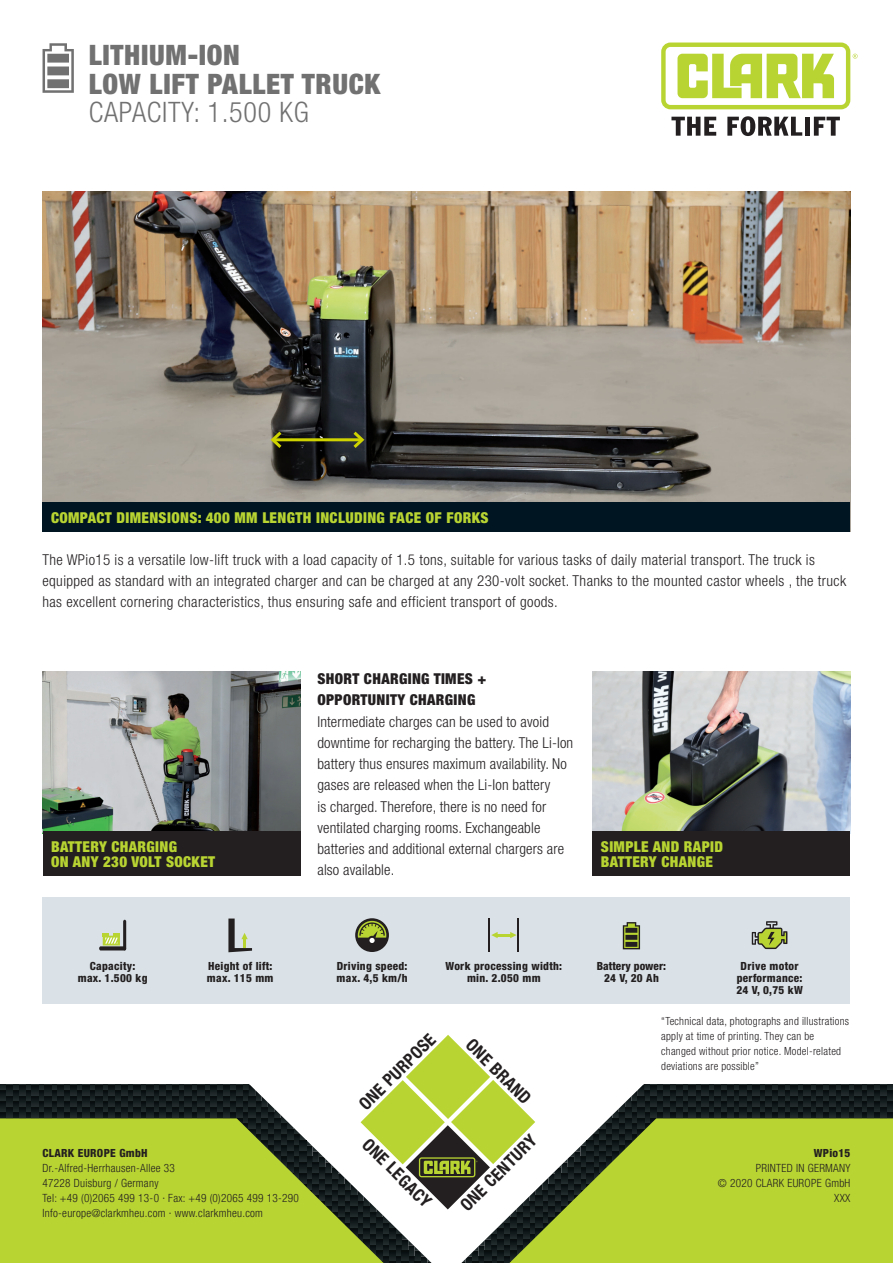
<style>
.page{position:relative;width:893px;height:1263px;background:#fff}
.page>*{position:absolute;margin:0;border:0;box-sizing:border-box;transform-origin:0 0}
.t1{font:900 condensed 28.2px/28.2px "Helvetica Neue";letter-spacing:.025em;color:#727172}
.t2{font:300 condensed 28.2px "Helvetica Neue";letter-spacing:.025em;color:#727172}
.t3{font:700 condensed 17.25px "Helvetica Neue";color:#231f20}
.t4{font:300 condensed 15px/21.3px "Helvetica Neue";letter-spacing:.025em;color:#231f20}
.t5{font:900 condensed 15px/15px "Helvetica Neue";letter-spacing:.025em;color:#b8d432}
.t6{font:900 condensed 15px/21.3px "Helvetica Neue";letter-spacing:.025em;color:#231f20}
.t7{font:300 condensed 11.25px/14.9px "Helvetica Neue LT Pro";letter-spacing:.025em;color:#231f20}
.t8{font:800 condensed 11.25px/12px "Helvetica Neue";letter-spacing:.025em;color:#231f20;text-align:center}
.t9{font:300 condensed 11.25px/14.9px "Helvetica Neue";letter-spacing:.025em;color:#231f20}
.t10{font:800 condensed 11.25px/12px "Helvetica Neue";color:#231f20;text-align:center}
</style>
<div class="page">
<img style="left:43px;top:191px;width:807px;height:311px">
<img style="left:43px;top:672px;width:257px;height:159px">
<img style="left:592px;top:672px;width:258px;height:159px">
<div style="left:43px;top:897px;width:807px;height:106px;background:#dae2e7"></div>
<svg style="left:43px;top:43px;width:31px;height:50px"></svg>
<div style="left:43px;top:831px;width:257px;height:44px;background:#231f20"></div>
<div style="left:592px;top:831px;width:258px;height:44px;background:#231f20"></div>
<hr style="left:273px;top:438px;width:89px;height:3px;background:#cfd400">
<svg style="left:268px;top:428px;width:17px;height:23px"></svg>
<svg style="left:350px;top:428px;width:17px;height:23px"></svg>
<div style="left:43px;top:502px;width:807px;height:29px;background:#001522"></div>
<svg style="left:228px;top:918px;width:24px;height:34px"></svg>
<svg style="left:491px;top:932px;width:26px;height:6px"></svg>
<hr style="left:488px;top:918px;width:2px;height:34px;background:#231f20">
<hr style="left:517px;top:918px;width:2px;height:34px;background:#231f20">
<svg style="left:99px;top:946px;width:27px;height:4px"></svg>
<hr style="left:123px;top:920px;width:3px;height:30px;background:#231f20;border-radius:2px">
<svg style="left:103px;top:933px;width:17px;height:12px"></svg>
<svg style="left:355px;top:918px;width:34px;height:34px"></svg>
<svg style="left:623px;top:922px;width:17px;height:27px"></svg>
<svg style="left:752px;top:921px;width:35px;height:28px"></svg>
<svg style="left:0;top:1035px;width:893px;height:228px"></svg>
<svg style="left:661px;top:43px;width:197px;height:66px"></svg>
<svg style="left:671px;top:117px;width:45px;height:19px"></svg>
<svg style="left:727px;top:116px;width:75px;height:20px"></svg>
<div style="left:805px;top:117px;width:5px;height:19px;background:#231f20"></div>
<svg style="left:814px;top:117px;width:26px;height:19px"></svg>
<h1 class="t1" style="left:89px;top:41px;width:293px">LITHIUM-ION<br>LOW LIFT PALLET TRUCK</h1>
<h1 class="t2" style="left:89px;top:96px;width:222px">CAPACITY: 1.500 KG</h1>
<p class="t5" style="left:51px;top:510px;width:439px">COMPACT DIMENSIONS: 400 MM LENGTH INCLUDING FACE OF FORKS</p>
<p class="t4" style="left:43px;top:549px;width:805px">The WPio15 is a versatile low-lift truck with a load capacity of 1.5 tons, suitable for various tasks of daily material transport. The truck is equipped as standard with an integrated charger and can be charged at any 230-volt socket. Thanks to the mounted castor wheels , the truck has excellent cornering characteristics, thus ensuring safe and efficient transport of goods.</p>
<p class="t6" style="left:317px;top:668px;width:171px">SHORT CHARGING TIMES +<br>OPPORTUNITY CHARGING</p>
<p class="t4" style="left:317px;top:710px;width:257px">Intermediate charges can be used to avoid downtime for recharging the battery. The Li-Ion battery thus ensures maximum availability. No gases are released when the Li-Ion battery<br>is charged. Therefore, there is no need for ventilated charging rooms. Exchangeable batteries and additional external chargers are also available.</p>
<p class="t5" style="left:51px;top:839px;width:166px">BATTERY CHARGING<br>ON ANY 230 VOLT SOCKET</p>
<p class="t5" style="left:601px;top:839px;width:124px">SIMPLE AND RAPID<br>BATTERY CHANGE</p>
<p class="t8" style="left:78px;top:960px;width:71px">Capacity: max. 1.500 kg</p>
<p class="t8" style="left:337px;top:960px;width:72px;text-align:left">Driving speed: max. 4,5 km/h</p>
<p class="t10" style="left:597px;top:960px;width:71px">Battery power:<br>24 V, 20 Ah</p>
<p class="t8" style="left:736px;top:960px;width:68px">Drive motor performance:<br>24 V, 0,75 kW</p>
<p class="t9" style="left:661px;top:1014px;width:189px">“Technical data, photographs and illustrations apply at time of printing. They can be changed without prior notice. Model-related deviations are possible”</p>
<p class="t8" style="left:207px;top:960px;width:68px;text-align:left">Height of lift: max. 115 mm</p>
<p class="t8" style="left:445px;top:960px;width:118px">Work processing width: min. 2.050 mm</p>
<p class="t3" style="left:352px;top:1097px;width:101px;rotate:-45deg">ONE PURPOSE</p>
<p class="t3" style="left:376px;top:1131px;width:91px;rotate:45deg">ONE LEGACY</p>
<p class="t3" style="left:479px;top:1032px;width:85px;rotate:45deg">ONE BRAND</p>
<p class="t3" style="left:453px;top:1198px;width:101px;rotate:-45deg">ONE CENTURY</p>
<p class="t8" style="left:43px;top:1147px;width:107px">CLARK EUROPE GmbH</p>
<p class="t7" style="left:43px;top:1161px;width:258px">Dr.-Alfred-Herrhausen-Allee 33<br>47228 Duisburg / Germany<br>Tel: +49 (0)2065 499 13-0 · Fax: +49 (0)2065 499 13-290<br>Info-europe@clarkmheu.com · www.clarkmheu.com</p>
<p class="t8" style="left:814px;top:1147px;width:38px">WPio15</p>
<p class="t7" style="left:718px;top:1161px;width:134px;text-align:right">PRINTED IN GERMANY<br>© 2020 CLARK EUROPE GmbH<br>XXX</p>
</div>
